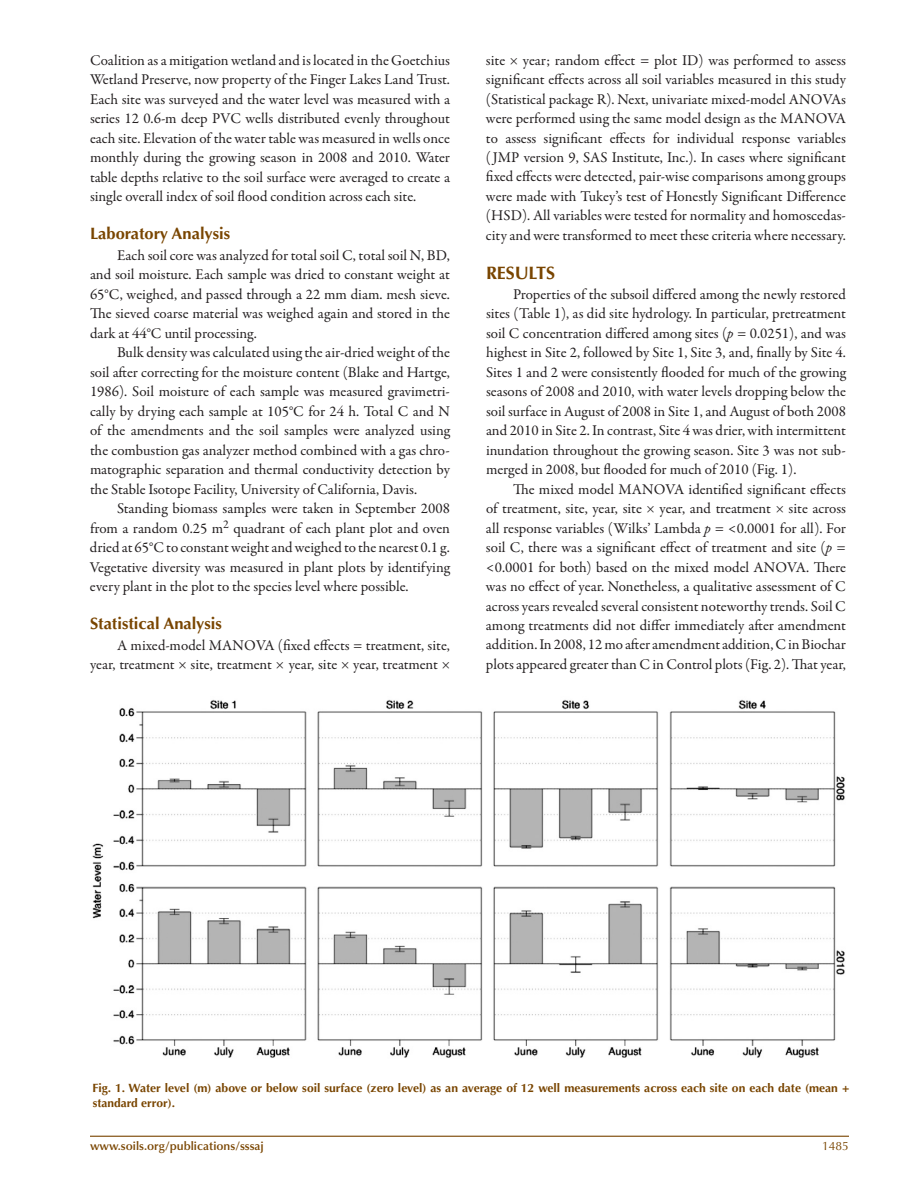
<style>
.page{position:relative;width:918px;height:1188px;background:#fff}
.page>*{position:absolute;margin:0;border:0;box-sizing:border-box;transform-origin:0 0}
.t1{font:700 18px "Optima LT Std";letter-spacing:-.005em;color:#794500}
.t2{font:700 16.5px "Optima LT Std";color:#794500}
.t3{font:15px/19.5px "Garamond Premr Pro";color:#231f20;text-align:justify}
.t4{font:700 12px/15px "Optima LT Std";color:#794500}
.t5{font:600 12px "Optima LT Std";color:#794500}
.t6{font:12px "Optima LT Std";color:#794500}
.s1{font-style:italic}
</style>
<div class="page">
<hr style="left:90px;top:1136px;width:759px;height:1px;background:#794500">
<img style="left:92px;top:699px;width:753px;height:359px">
<p class="t3" style="left:90px;top:51px;width:362px">Coalition as a mitigation wetland and is located in the Goetchius Wetland Preserve, now property of the Finger Lakes Land Trust.<br>Each site was surveyed and the water level was measured with a series 12 0.6-m deep PVC wells distributed evenly throughout each site. Elevation of the water table was measured in wells once monthly during the growing season in 2008 and 2010. Water table depths relative to the soil surface were averaged to create a single overall index of soil flood condition across each site.</p>
<p class="t2" style="left:90px;top:225px;width:142px">Laboratory Analysis</p>
<p class="t3" style="left:90px;top:246px;width:362px;text-indent:27px">Each soil core was analyzed for total soil C, total soil N, BD, and soil moisture. Each sample was dried to constant weight at 65°C, weighed, and passed through a 22 mm diam. mesh sieve.<br>The sieved coarse material was weighed again and stored in the dark at 44°C until processing.</p>
<p class="t3" style="left:90px;top:343px;width:362px;text-indent:27px">Bulk density was calculated using the air-dried weight of the soil after correcting for the moisture content (Blake and Hartge, 1986). Soil moisture of each sample was measured gravimetri&shy;cally by drying each sample at 105°C for 24 h. Total C and N of the amendments and the soil samples were analyzed using the combustion gas analyzer method combined with a gas chro&shy;matographic separation and thermal conductivity detection by the Stable Isotope Facility, University of California, Davis.</p>
<p class="t3" style="left:90px;top:499px;width:362px;text-indent:27px">Standing biomass samples were taken in September 2008 from a random 0.25 m<sup>2</sup> quadrant of each plant plot and oven dried at 65°C to constant weight and weighed to the nearest 0.1 g.<br>Vegetative diversity was measured in plant plots by identifying every plant in the plot to the species level where possible.</p>
<p class="t2" style="left:90px;top:615px;width:133px">Statistical Analysis</p>
<p class="t3" style="left:90px;top:636px;width:362px;text-indent:27px">A mixed-model MANOVA (fixed effects = treatment, site, year, treatment site, treatment year, site year, treatment</p>
<p class="t3" style="left:486px;top:51px;width:362px">site year; random effect = plot ID) was performed to assess significant effects across all soil variables measured in this study (Statistical package R). Next, univariate mixed-model ANOVAs were performed using the same model design as the MANOVA to assess significant effects for individual response variables (JMP version 9, SAS Institute, Inc.). In cases where significant fixed effects were detected, pair-wise comparisons among groups were made with Tukey’s test of Honestly Significant Difference (HSD). All variables were tested for normality and homoscedas&shy;city and were transformed to meet these criteria where necessary.</p>
<p class="t1" style="left:486px;top:264px;width:71px">RESULTS</p>
<p class="t3" style="left:486px;top:285px;width:362px;text-indent:27px">Properties of the subsoil differed among the newly restored sites (Table 1), as did site hydrology. In particular, pretreatment soil C concentration differed among sites (<span class="s1">p</span> = 0.0251), and was highest in Site 2, followed by Site 1, Site 3, and, finally by Site 4.<br>Sites 1 and 2 were consistently flooded for much of the growing seasons of 2008 and 2010, with water levels dropping below the soil surface in August of 2008 in Site 1, and August of both 2008 and 2010 in Site 2. In contrast, Site 4 was drier, with intermittent inundation throughout the growing season. Site 3 was not sub&shy;merged in 2008, but flooded for much of 2010 (Fig. 1).</p>
<p class="t3" style="left:486px;top:480px;width:362px;text-indent:27px">The mixed model MANOVA identified significant effects of treatment, site, year, site year, and treatment site across all response variables (Wilks’ Lambda <span class="s1">p</span> = &lt;0.0001 for all). For soil C, there was a significant effect of treatment and site (<span class="s1">p</span> = &lt;0.0001 for both) based on the mixed model ANOVA. There was no effect of year. Nonetheless, a qualitative assessment of C across years revealed several consistent noteworthy trends. Soil C among treatments did not differ immediately after amendment addition. In 2008, 12 mo after amendment addition, C in Biochar plots appeared greater than C in Control plots (Fig. 2). That year,</p>
<p class="t4" style="left:92px;top:1081px;width:758px">Fig. 1. Water level (m) above or below soil surface (zero level) as an average of 12 well measurements across each site on each date (mean + standard error).</p>
<p class="t5" style="left:90px;top:1140px;width:175px">www.soils.org/publications/sssaj</p>
<p class="t6" style="left:822px;top:1140px;width:28px">1485</p>
</div>
